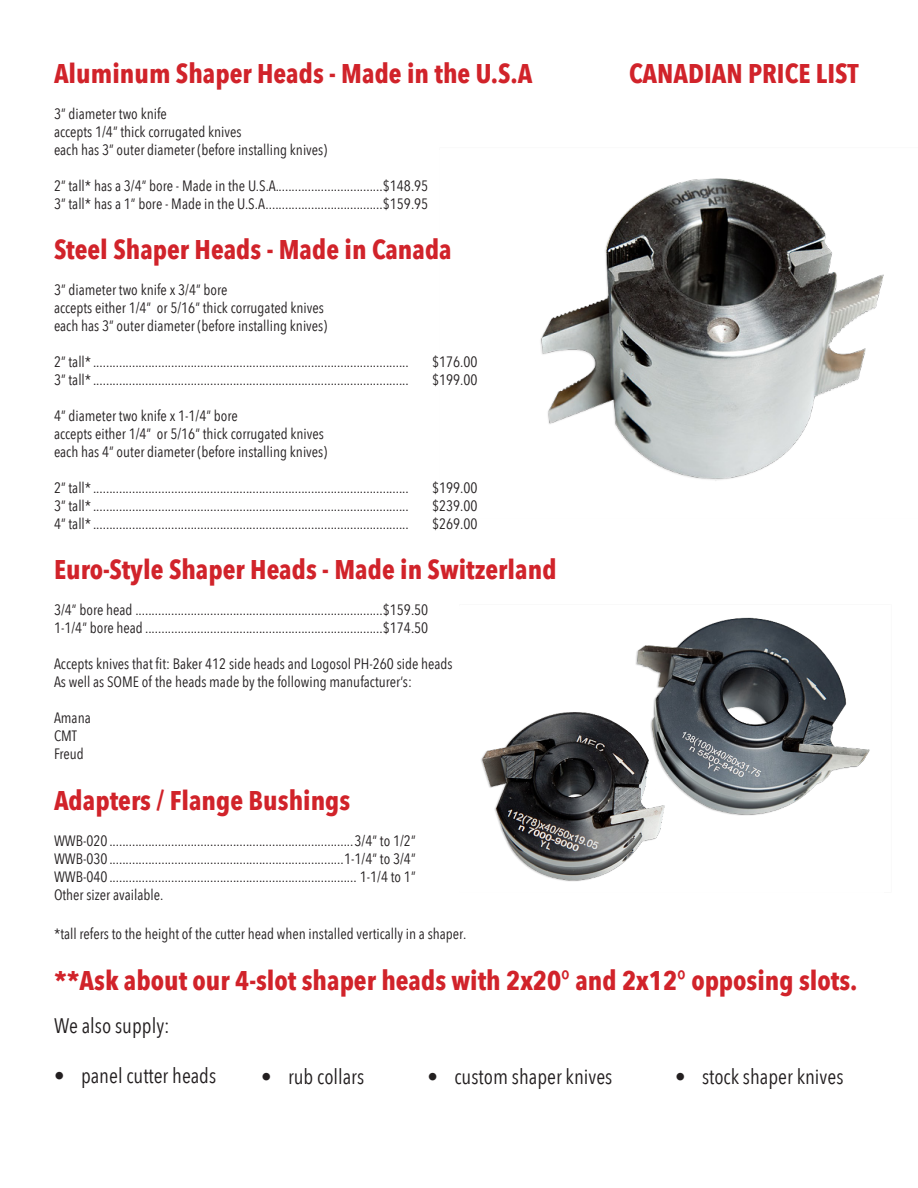
<style>
.page{position:relative;width:918px;height:1188px;background:#fff}
.page>*{position:absolute;margin:0;border:0;box-sizing:border-box;transform-origin:0 0}
.Sub_Head{font:700 27px "Avenir Next Condensed";color:#d1232a}
.Paragraph_Style_3{font:21px "Avenir Next Condensed";color:#231f20}
.Paragraph_Style_2{font:15px "Avenir Next Condensed";color:#231f20}
</style>
<div class="page">
<img style="left:540px;top:178px;width:344px;height:303px">
<img style="left:481px;top:617px;width:389px;height:265px">
<p class="Sub_Head" style="left:54px;top:56px;width:480px">Aluminum Shaper Heads - Made in the U.S.A</p>
<p class="Sub_Head" style="left:629px;top:56px;width:231px">CANADIAN PRICE LIST</p>
<p class="Paragraph_Style_2" style="left:54px;top:100px;width:114px">3” diameter two knife</p>
<p class="Paragraph_Style_2" style="left:54px;top:118px;width:189px">accepts 1/4” thick corrugated knives</p>
<p class="Paragraph_Style_2" style="left:54px;top:136px;width:275px">each has 3” outer diameter (before installing knives)</p>
<p class="Paragraph_Style_2" style="left:54px;top:172px;width:376px">2” tall* has a 3/4” bore - Made in the U.S.A.................................$148.95</p>
<p class="Paragraph_Style_2" style="left:54px;top:190px;width:376px">3” tall* has a 1” bore - Made in the U.S.A....................................$159.95</p>
<p class="Sub_Head" style="left:54px;top:233px;width:399px">Steel Shaper Heads - Made in Canada</p>
<p class="Paragraph_Style_2" style="left:54px;top:277px;width:175px">3” diameter two knife x 3/4” bore</p>
<p class="Paragraph_Style_2" style="left:54px;top:295px;width:271px">accepts either 1/4” or 5/16” thick corrugated knives</p>
<p class="Paragraph_Style_2" style="left:54px;top:313px;width:275px">each has 3” outer diameter (before installing knives)</p>
<p class="Paragraph_Style_2" style="left:54px;top:349px;width:356px">2” tall* .................................................................................................</p>
<p class="Paragraph_Style_2" style="left:432px;top:349px;width:47px">$176.00</p>
<p class="Paragraph_Style_2" style="left:54px;top:367px;width:356px">3” tall* .................................................................................................</p>
<p class="Paragraph_Style_2" style="left:432px;top:367px;width:47px">$199.00</p>
<p class="Paragraph_Style_2" style="left:54px;top:403px;width:185px">4” diameter two knife x 1-1/4” bore</p>
<p class="Paragraph_Style_2" style="left:54px;top:421px;width:271px">accepts either 1/4” or 5/16” thick corrugated knives</p>
<p class="Paragraph_Style_2" style="left:54px;top:439px;width:275px">each has 4” outer diameter (before installing knives)</p>
<p class="Paragraph_Style_2" style="left:54px;top:475px;width:356px">2” tall* .................................................................................................</p>
<p class="Paragraph_Style_2" style="left:432px;top:475px;width:47px">$199.00</p>
<p class="Paragraph_Style_2" style="left:54px;top:493px;width:356px">3” tall* .................................................................................................</p>
<p class="Paragraph_Style_2" style="left:432px;top:493px;width:47px">$239.00</p>
<p class="Paragraph_Style_2" style="left:54px;top:511px;width:356px">4” tall* .................................................................................................</p>
<p class="Paragraph_Style_2" style="left:432px;top:511px;width:47px">$269.00</p>
<p class="Sub_Head" style="left:54px;top:553px;width:504px">Euro-Style Shaper Heads - Made in Switzerland</p>
<p class="Paragraph_Style_2" style="left:54px;top:597px;width:376px">3/4” bore head ............................................................................$159.50</p>
<p class="Paragraph_Style_2" style="left:54px;top:615px;width:376px">1-1/4” bore head .........................................................................$174.50</p>
<p class="Paragraph_Style_2" style="left:54px;top:651px;width:400px">Accepts knives that fit: Baker 412 side heads and Logosol PH-260 side heads</p>
<p class="Paragraph_Style_2" style="left:54px;top:669px;width:359px">As well as SOME of the heads made by the following manufacturer’s:</p>
<p class="Paragraph_Style_2" style="left:54px;top:705px;width:38px">Amana</p>
<p class="Paragraph_Style_2" style="left:54px;top:723px;width:25px">CMT</p>
<p class="Paragraph_Style_2" style="left:54px;top:741px;width:31px">Freud</p>
<p class="Sub_Head" style="left:54px;top:784px;width:298px">Adapters / Flange Bushings</p>
<p class="Paragraph_Style_2" style="left:54px;top:828px;width:363px">WWB-020...........................................................................3/4” to 1/2”</p>
<p class="Paragraph_Style_2" style="left:54px;top:846px;width:363px">WWB-030........................................................................1-1/4” to 3/4”</p>
<p class="Paragraph_Style_2" style="left:54px;top:864px;width:363px">WWB-040............................................................................ 1-1/4 to 1”</p>
<p class="Paragraph_Style_2" style="left:54px;top:882px;width:111px">Other sizer available.</p>
<p class="Paragraph_Style_2" style="left:54px;top:921px;width:414px">*tall refers to the height of the cutter head when installed vertically in a shaper.</p>
<p class="Sub_Head" style="left:54px;top:964px;width:805px">**Ask about our 4-slot shaper heads with 2x20° and 2x12° opposing slots.</p>
<p class="Paragraph_Style_3" style="left:54px;top:1008px;width:117px">We also supply:</p>
<p class="Paragraph_Style_3" style="left:54px;top:1058px;width:164px">• panel cutter heads</p>
<p class="Paragraph_Style_3" style="left:261px;top:1058px;width:105px">• rub collars</p>
<p class="Paragraph_Style_3" style="left:428px;top:1058px;width:186px">• custom shaper knives</p>
<p class="Paragraph_Style_3" style="left:675px;top:1058px;width:170px">• stock shaper knives</p>
</div>
